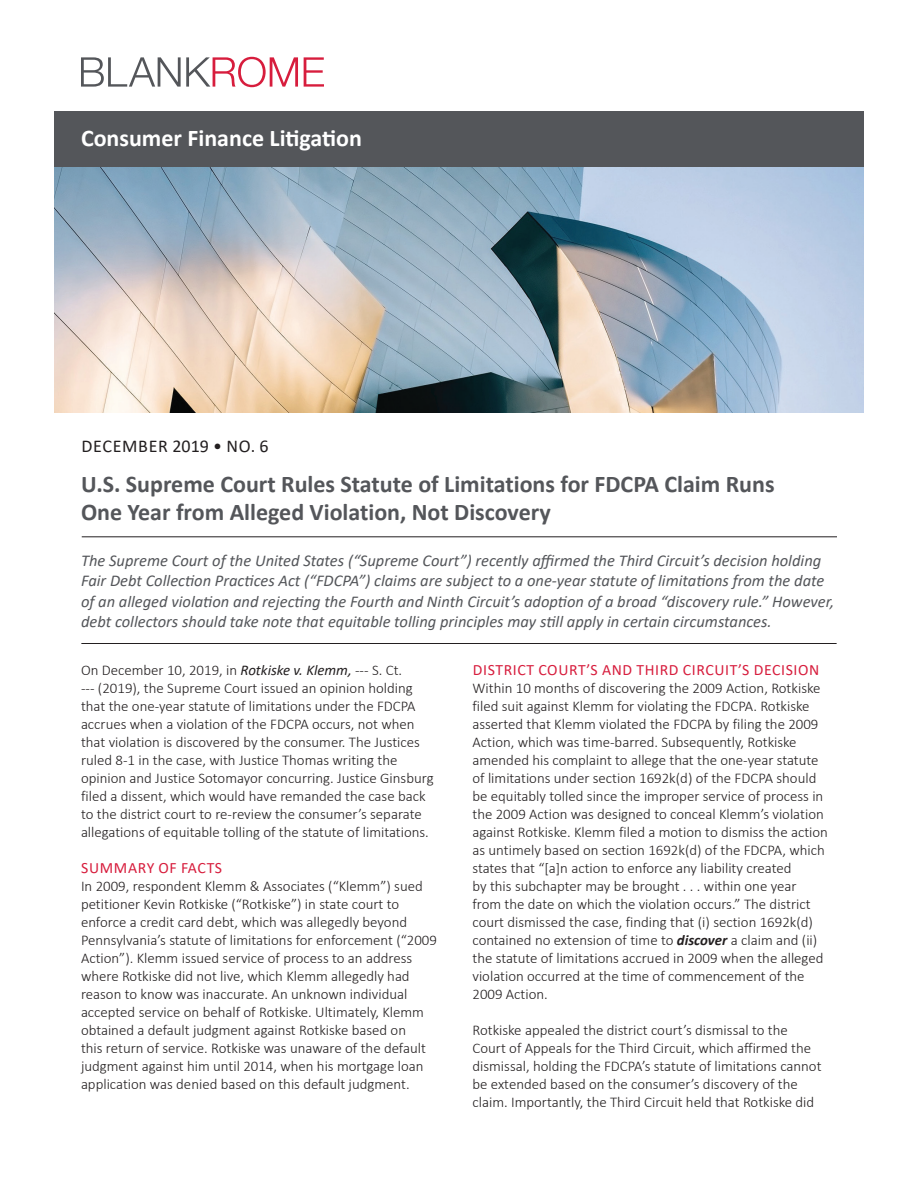
<style>
.page{position:relative;width:918px;height:1188px;background:#fff}
.page>*{position:absolute;margin:0;border:0;box-sizing:border-box;transform-origin:0 0}
.t1{font:700 24px/27.8px "Calibri";color:#54565a}
.t2{font:700 24px "Calibri";color:#fff}
.t3{font:18px "Calibri";letter-spacing:.04em;color:#231f20}
.t4{font:italic 16.5px/20.2px "Calibri";color:#54565a}
.t5{font:15.75px "Calibri";letter-spacing:.04em;color:#d71d3d}
.t6{font:300 14.85px/18px "Calibri";color:#231f20}
.s1{font-weight:400;font-style:italic}
.s2{font-weight:700;font-style:italic}
</style>
<div class="page">
<svg style="left:81px;top:57px;width:217px;height:30px"></svg>
<svg style="left:304px;top:57px;width:20px;height:30px"></svg>
<img style="left:54px;top:167px;width:810px;height:246px">
<div style="left:54px;top:111px;width:810px;height:56px;background:#54565a"></div>
<hr style="left:82px;top:537px;width:755px;height:1px;background:#231f20">
<hr style="left:81px;top:643px;width:756px;height:1px;background:#231f20">
<h1 class="t2" style="left:81px;top:121px;width:283px">Consumer Finance Litigation</h1>
<p class="t3" style="left:81px;top:434px;width:189px">DECEMBER 2019 • NO. 6</p>
<h1 class="t1" style="left:81px;top:470px;width:695px">U.S. Supreme Court Rules Statute of Limitations for FDCPA Claim Runs<br>One Year from Alleged Violation, Not Discovery</h1>
<p class="t4" style="left:81px;top:550px;width:755px">The Supreme Court of the United States (“Supreme Court”) recently affirmed the Third Circuit’s decision holding Fair Debt Collection Practices Act (“FDCPA”) claims are subject to a one-year statute of limitations from the date of an alleged violation and rejecting the Fourth and Ninth Circuit’s adoption of a broad “discovery rule.” However, debt collectors should take note that equitable tolling principles may still apply in certain circumstances.</p>
<p class="t6" style="left:81px;top:661px;width:354px">On December 10, 2019, in <span class="s1">Rotkiske v. Klemm,</span> --- S. Ct.<br>--- (2019), the Supreme Court issued an opinion holding that the one-year statute of limitations under the FDCPA accrues when a violation of the FDCPA occurs, not when that violation is discovered by the consumer. The Justices ruled 8-1 in the case, with Justice Thomas writing the opinion and Justice Sotomayor concurring. Justice Ginsburg filed a dissent, which would have remanded the case back to the district court to re-review the consumer’s separate allegations of equitable tolling of the statute of limitations.</p>
<p class="t5" style="left:81px;top:857px;width:142px">SUMMARY OF FACTS</p>
<p class="t6" style="left:81px;top:877px;width:357px">In 2009, respondent Klemm &amp; Associates (“Klemm”) sued petitioner Kevin Rotkiske (“Rotkiske”) in state court to enforce a credit card debt, which was allegedly beyond Pennsylvania’s statute of limitations for enforcement (“2009<br>Action”). Klemm issued service of process to an address where Rotkiske did not live, which Klemm allegedly had reason to know was inaccurate. An unknown individual accepted service on behalf of Rotkiske. Ultimately, Klemm obtained a default judgment against Rotkiske based on<br>this return of service. Rotkiske was unaware of the default judgment against him until 2014, when his mortgage loan application was denied based on this default judgment.</p>
<p class="t5" style="left:473px;top:659px;width:348px">DISTRICT COURT’S AND THIRD CIRCUIT’S DECISION</p>
<p class="t6" style="left:472px;top:679px;width:357px">Within 10 months of discovering the 2009 Action, Rotkiske filed suit against Klemm for violating the FDCPA. Rotkiske asserted that Klemm violated the FDCPA by filing the 2009<br>Action, which was time-barred. Subsequently, Rotkiske amended his complaint to allege that the one-year statute of limitations under section 1692k(d) of the FDCPA should be equitably tolled since the improper service of process in the 2009 Action was designed to conceal Klemm’s violation against Rotkiske. Klemm filed a motion to dismiss the action as untimely based on section 1692k(d) of the FDCPA, which states that “[a]n action to enforce any liability created<br>by this subchapter may be brought . . . within one year from the date on which the violation occurs.” The district court dismissed the case, finding that (i) section 1692k(d) contained no extension of time to <span class="s2">discover</span> a claim and (ii) the statute of limitations accrued in 2009 when the alleged violation occurred at the time of commencement of the 2009 Action.</p>
<p class="t6" style="left:472px;top:1021px;width:351px">Rotkiske appealed the district court’s dismissal to the Court of Appeals for the Third Circuit, which affirmed the dismissal, holding the FDCPA’s statute of limitations cannot be extended based on the consumer’s discovery of the claim. Importantly, the Third Circuit held that Rotkiske did</p>
</div>
